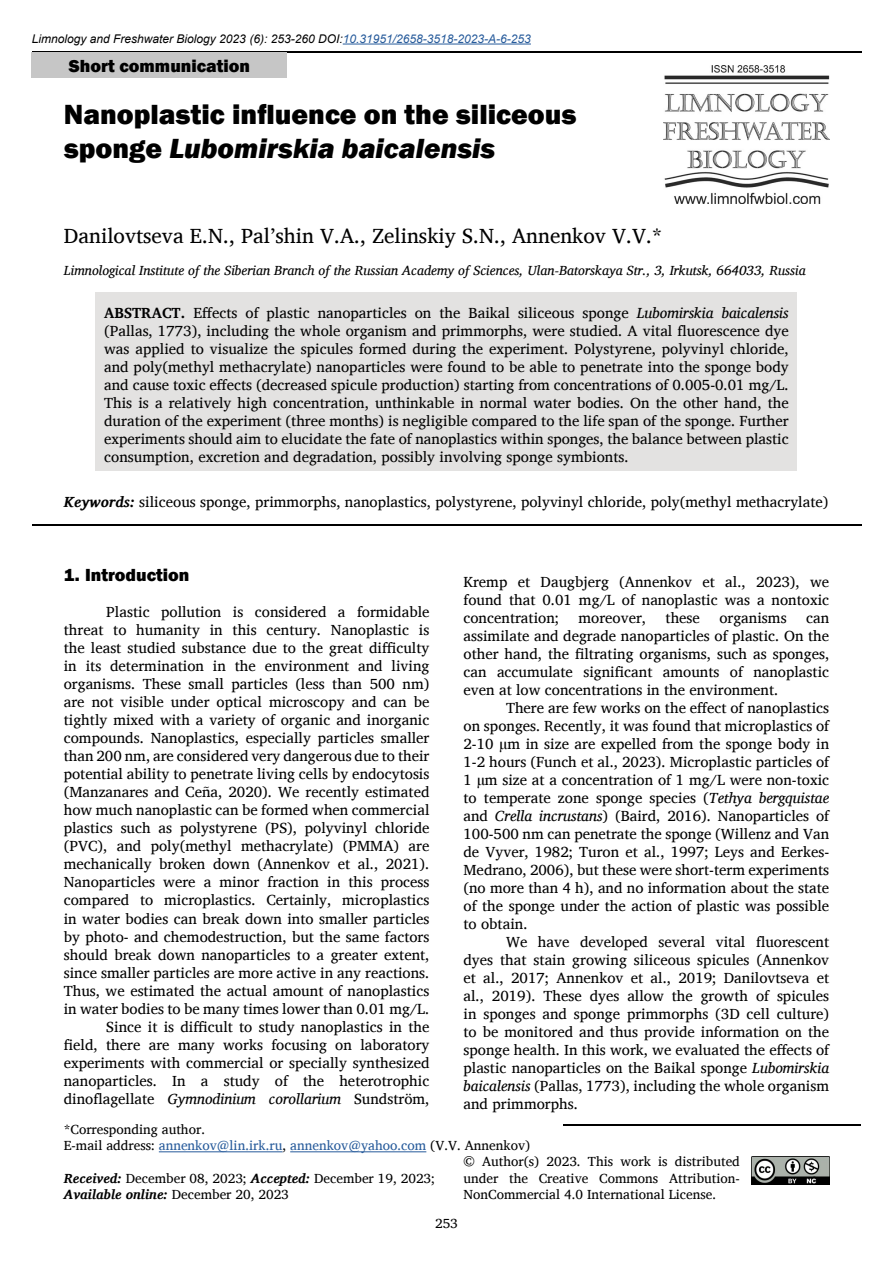
<style>
.page{position:relative;width:893px;height:1263px;background:#fff}
.page>*{position:absolute;margin:0;border:0;box-sizing:border-box;transform-origin:0 0}
.t1{font:800 28.5px/34.2px "Franklin Gothic";color:#000}
.t2{font:21px "Charis SIL";color:#000}
.t3{font:800 18px "Franklin Gothic";color:#000}
.t4{font:15px/18px "Charis SIL";color:#000;text-align:justify}
.t5{font:13.5px/16.2px "Charis SIL";color:#000}
.t6{font:italic 13.5px "Charis SIL";color:#000}
.t7{font:italic 12px "Arial";color:#000}
.s1{color:#275b9b}
.s2{font-style:italic}
.s3{font-weight:700}
.s4{font-weight:700;font-style:italic}
</style>
<div class="page">
<hr style="left:32px;top:51px;width:829px;height:2px;background:#000">
<hr style="left:563px;top:1124px;width:298px;height:1px;background:#000">
<img style="left:663px;top:65px;width:166px;height:139px">
<img style="left:751px;top:1157px;width:78px;height:27px">
<hr style="left:343px;top:44px;width:188px;height:1px;background:#275b9b">
<div style="left:32px;top:53px;width:255px;height:25px;background:#c6c6c6"></div>
<div style="left:96px;top:292px;width:701px;height:179px;background:#e3e2e1"></div>
<hr style="left:159px;top:1151px;width:123px;height:1px;background:#275b9b">
<hr style="left:290px;top:1151px;width:136px;height:1px;background:#275b9b">
<hr style="left:32px;top:525px;width:829px;height:1px;background:#000">
<p class="t7" style="left:32px;top:31px;width:500px">Limnology and Freshwater Biology 2023 (6): 253-260 DOI:<span class="s1">10.31951/2658-3518-2023-A-6-253</span></p>
<p class="t3" style="left:69px;top:54px;width:183px">Short communication</p>
<h1 class="t1" style="left:64px;top:97px;width:514px">Nanoplastic influence on the siliceous sponge <span class="s2">Lubomirskia baicalensis</span></h1>
<h2 class="t2" style="left:64px;top:224px;width:600px">Danilovtseva E.N., Pal’shin V.A., Zelinskiy S.N., Annenkov V.V.*</h2>
<p class="t6" style="left:64px;top:263px;width:743px">Limnological Institute of the Siberian Branch of the Russian Academy of Sciences, Ulan-Batorskaya Str., 3, Irkutsk, 664033, Russia</p>
<p class="t4" style="left:104px;top:304px;width:686px"><span class="s3">ABSTRACT.</span> Effects of plastic nanoparticles on the Baikal siliceous sponge <span class="s2">Lubomirskia baicalensis </span>(Pallas, 1773), including the whole organism and primmorphs, were studied. A vital fluorescence dye was applied to visualize the spicules formed during the experiment. Polystyrene, polyvinyl chloride, and poly(methyl methacrylate) nanoparticles were found to be able to penetrate into the sponge body and cause toxic effects (decreased spicule production) starting from concentrations of 0.005-0.01 mg/L.<br>This is a relatively high concentration, unthinkable in normal water bodies. On the other hand, the duration of the experiment (three months) is negligible compared to the life span of the sponge. Further experiments should aim to elucidate the fate of nanoplastics within sponges, the balance between plastic consumption, excretion and degradation, possibly involving sponge symbionts.</p>
<p class="t4" style="left:64px;top:492px;width:766px"><span class="s4">Keywords:</span> siliceous sponge, primmorphs, nanoplastics, polystyrene, polyvinyl chloride, poly(methyl methacrylate)</p>
<p class="t3" style="left:64px;top:564px;width:127px">1. Introduction</p>
<p class="t4" style="left:64px;top:603px;width:367px;text-align:right">Plastic pollution is considered a formidable threat to humanity in this century. Nanoplastic is the least studied substance due to the great difficulty in its determination in the environment and living organisms. These small particles (less than 500 nm) are not visible under optical microscopy and can be tightly mixed with a variety of organic and inorganic compounds. Nanoplastics, especially particles smaller than 200 nm, are considered very dangerous due to their potential ability to penetrate living cells by endocytosis (Manzanares and Ceña, 2020). We recently estimated how much nanoplastic can be formed when commercial plastics such as polystyrene (PS), polyvinyl chloride (PVC), and poly(methyl methacrylate) (PMMA) are mechanically broken down (Annenkov et al., 2021).<br>Nanoparticles were a minor fraction in this process compared to microplastics. Certainly, microplastics in water bodies can break down into smaller particles by photo- and chemodestruction, but the same factors should break down nanoparticles to a greater extent, since smaller particles are more active in any reactions.<br>Thus, we estimated the actual amount of nanoplastics in water bodies to be many times lower than 0.01 mg/L.<br>Since it is difficult to study nanoplastics in the<br>field, there are many works focusing on laboratory experiments with commercial or specially synthesized nanoparticles. In a study of the heterotrophic dinoflagellate <span class="s2">Gymnodinium corollarium</span> Sundström,</p>
<p class="t4" style="left:463px;top:573px;width:367px">Kremp et Daugbjerg (Annenkov et al., 2023), we found that 0.01 mg/L of nanoplastic was a nontoxic concentration;</p>
<p class="t4" style="left:578px;top:609px;width:69px">moreover,</p>
<p class="t4" style="left:666px;top:609px;width:36px">these</p>
<p class="t4" style="left:719px;top:609px;width:69px">organisms</p>
<p class="t4" style="left:463px;top:609px;width:367px;text-indent:343px">can assimilate and degrade nanoparticles of plastic. On the other hand, the filtrating organisms, such as sponges, can accumulate significant amounts of nanoplastic even at low concentrations in the environment.</p>
<p class="t4" style="left:463px;top:699px;width:367px;text-indent:43px">There are few works on the effect of nanoplastics on sponges. Recently, it was found that microplastics of 2-10 µm in size are expelled from the sponge body in 1-2 hours (Funch et al., 2023). Microplastic particles of 1 µm size at a concentration of 1 mg/L were non-toxic to temperate zone sponge species (<span class="s2">Tethya bergquistae </span>and <span class="s2">Crella incrustans</span>) (Baird, 2016). Nanoparticles of 100-500 nm can penetrate the sponge (Willenz and Van de Vyver, 1982; Turon et al., 1997; Leys and Eerkes-Medrano, 2006), but these were short-term experiments (no more than 4 h), and no information about the state of the sponge under the action of plastic was possible to obtain.</p>
<p class="t4" style="left:463px;top:933px;width:367px;text-indent:43px">We have developed several vital fluorescent dyes that stain growing siliceous spicules (Annenkov et al., 2017; Annenkov et al., 2019; Danilovtseva et al., 2019). These dyes allow the growth of spicules in sponges and sponge primmorphs (3D cell culture) to be monitored and thus provide information on the sponge health. In this work, we evaluated the effects of plastic nanoparticles on the Baikal sponge <span class="s2">Lubomirskia baicalensis</span> (Pallas, 1773), including the whole organism and primmorphs.</p>
<p class="t5" style="left:64px;top:1121px;width:468px">*Corresponding author.<br>E-mail address: <span class="s1">annenkov@lin.irk.ru</span>, <span class="s1">annenkov@yahoo.com</span> (V.V. Annenkov)</p>
<p class="t5" style="left:64px;top:1170px;width:373px"><span class="s4">Received:</span> December 08, 2023; <span class="s4">Accepted:</span> December 19, 2023;<br><span class="s4">Available online:</span> December 20, 2023</p>
<p class="t5" style="left:463px;top:1154px;width:278px;text-align:justify">© Author(s) 2023. This work is distributed under the Creative Commons Attribution-NonCommercial 4.0 International License.</p>
<p class="t5" style="left:435px;top:1215px;width:24px">253</p>
</div>
